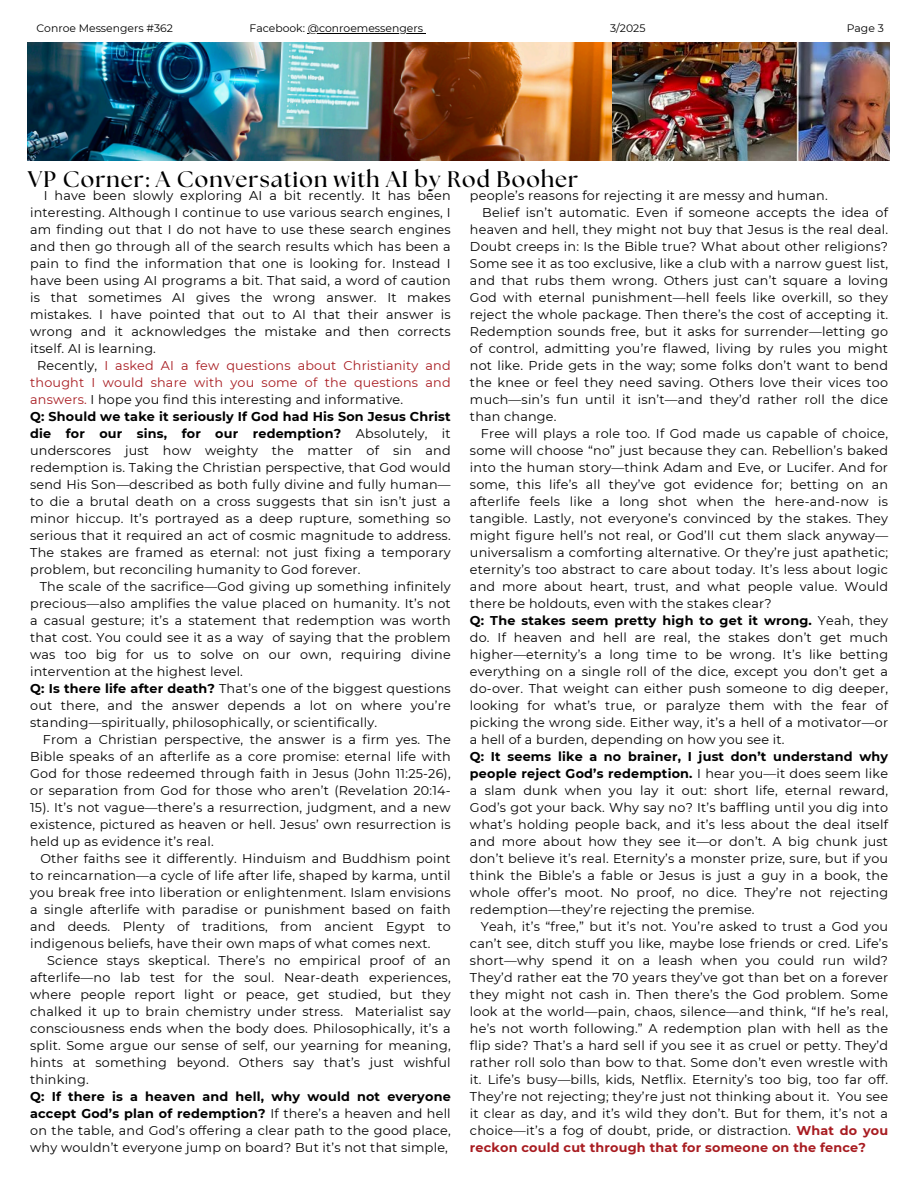
<style>
.page{position:relative;width:918px;height:1188px;background:#fff}
.page>*{position:absolute;margin:0;border:0;box-sizing:border-box;transform-origin:0 0}
.t1{font:700 22.5px "The Seasons";letter-spacing:.045em;color:#000}
.t2{font:12.75px/17px "Montserrat";letter-spacing:.015em;color:#000;text-align:justify}
.t3{font:12.75px/17px "Montserrat";letter-spacing:.015em;color:#a81c21;text-align:justify}
.t4{font:10.8px "Montserrat";color:#000}
.s1{font-weight:700}
.s2{font-weight:700;color:#a81c21}
.s3{color:#000}
</style>
<div class="page">
<img style="left:28px;top:43px;width:861px;height:118px">
<hr style="left:308px;top:33px;width:115px;height:1px;background:#000">
<p class="t4" style="left:36px;top:22px;width:138px">Conroe Messengers #362</p>
<p class="t4" style="left:250px;top:22px;width:175px">Facebook: @conroemessengers</p>
<p class="t4" style="left:610px;top:22px;width:37px">3/2025</p>
<p class="t4" style="left:847px;top:22px;width:39px">Page 3</p>
<p class="t1" style="left:28px;top:169px;width:552px">VP Corner: A Conversation with AI by Rod Booher</p>
<p class="t2" style="left:470px;top:187px;width:359px">people’s reasons for rejecting it are messy and human.</p>
<p class="t2" style="left:470px;top:204px;width:420px;text-indent:12px">Belief isn’t automatic. Even if someone accepts the idea of heaven and hell, they might not buy that Jesus is the real deal.<br>Doubt creeps in: Is the Bible true? What about other religions?<br>Some see it as too exclusive, like a club with a narrow guest list, and that rubs them wrong. Others just can’t square a loving God with eternal punishment—hell feels like overkill, so they reject the whole package. Then there’s the cost of accepting it.<br>Redemption sounds free, but it asks for surrender—letting go of control, admitting you’re flawed, living by rules you might not like. Pride gets in the way; some folks don’t want to bend the knee or feel they need saving. Others love their vices too much—sin’s fun until it isn’t—and they’d rather roll the dice than change.</p>
<p class="t2" style="left:470px;top:425px;width:420px;text-indent:11px">Free will plays a role too. If God made us capable of choice, some will choose “no” just because they can. Rebellion’s baked into the human story—think Adam and Eve, or Lucifer. And for some, this life’s all they’ve got evidence for; betting on an afterlife feels like a long shot when the here-and-now is tangible. Lastly, not everyone’s convinced by the stakes. They might figure hell’s not real, or God’ll cut them slack anyway— universalism a comforting alternative. Or they’re just apathetic; eternity’s too abstract to care about today. It’s less about logic and more about heart, trust, and what people value. Would there be holdouts, even with the stakes clear?</p>
<p class="t2" style="left:470px;top:612px;width:420px"><span class="s1">Q: The stakes seem pretty high to get it wrong.</span> Yeah, they do. If heaven and hell are real, the stakes don’t get much higher—eternity’s a long time to be wrong. It’s like betting everything on a single roll of the dice, except you don’t get a do-over. That weight can either push someone to dig deeper, looking for what’s true, or paralyze them with the fear of picking the wrong side. Either way, it’s a hell of a motivator—or a hell of a burden, depending on how you see it.</p>
<p class="t2" style="left:470px;top:748px;width:420px"><span class="s1">Q: It seems like a no brainer, I just don’t understand why people reject God’s redemption.</span> I hear you—it does seem like a slam dunk when you lay it out: short life, eternal reward, God’s got your back. Why say no? It’s baffling until you dig into what’s holding people back, and it’s less about the deal itself and more about how they see it—or don’t. A big chunk just don’t believe it’s real. Eternity’s a monster prize, sure, but if you think the Bible’s a fable or Jesus is just a guy in a book, the whole offer’s moot. No proof, no dice. They’re not rejecting redemption—they’re rejecting the premise.</p>
<p class="t2" style="left:470px;top:918px;width:420px;text-indent:11px">Yeah, it’s “free,” but it’s not. You’re asked to trust a God you can’t see, ditch stuff you like, maybe lose friends or cred. Life’s short—why spend it on a leash when you could run wild?<br>They’d rather eat the 70 years they’ve got than bet on a forever they might not cash in. Then there’s the God problem. Some look at the world—pain, chaos, silence—and think, “If he’s real, he’s not worth following.” A redemption plan with hell as the flip side? That’s a hard sell if you see it as cruel or petty. They’d rather roll solo than bow to that. Some don’t even wrestle with it. Life’s busy—bills, kids, Netflix. Eternity’s too big, too far off.<br>They’re not rejecting; they’re just not thinking about it. You see it clear as day, and it’s wild they don’t. But for them, it’s not a choice—it’s a fog of doubt, pride, or distraction. <span class="s2">What do you reckon could cut through that for someone on the fence?</span></p>
<p class="t2" style="left:30px;top:187px;width:422px;text-indent:14px">I have been slowly exploring AI a bit recently. It has been interesting. Although I continue to use various search engines, I am finding out that I do not have to use these search engines and then go through all of the search results which has been a pain to find the information that one is looking for. Instead I have been using AI programs a bit. That said, a word of caution is that sometimes AI gives the wrong answer. It makes mistakes. I have pointed that out to AI that their answer is wrong and it acknowledges the mistake and then corrects itself. AI is learning.</p>
<p class="t3" style="left:30px;top:357px;width:422px;text-indent:7px"><span class="s3">Recently,</span> I asked AI a few questions about Christianity and thought I would share with you some of the questions and answers. <span class="s3">I hope you find this interesting and informative.</span></p>
<p class="t2" style="left:30px;top:408px;width:422px"><span class="s1">Q: Should we take it seriously If God had His Son Jesus Christ die for our sins, for our redemption?</span> Absolutely, it underscores just how weighty the matter of sin and redemption is. Taking the Christian perspective, that God would send His Son—described as both fully divine and fully human— to die a brutal death on a cross suggests that sin isn’t just a minor hiccup. It’s portrayed as a deep rupture, something so serious that it required an act of cosmic magnitude to address.<br>The stakes are framed as eternal: not just fixing a temporary problem, but reconciling humanity to God forever.</p>
<h1 class="t2" style="left:30px;top:578px;width:422px;text-indent:9px">The scale of the sacrifice—God giving up something infinitely precious—also amplifies the value placed on humanity. It’s not a casual gesture; it’s a statement that redemption was worth that cost. You could see it as a way of saying that the problem was too big for us to solve on our own, requiring divine intervention at the highest level.</h1>
<p class="t2" style="left:30px;top:680px;width:422px"><span class="s1">Q: Is there life after death?</span> That’s one of the biggest questions out there, and the answer depends a lot on where you’re standing—spiritually, philosophically, or scientifically.</p>
<p class="t2" style="left:30px;top:731px;width:422px;text-indent:13px">From a Christian perspective, the answer is a firm yes. The Bible speaks of an afterlife as a core promise: eternal life with God for those redeemed through faith in Jesus (John 11:25-26), or separation from God for those who aren’t (Revelation 20:14- 15). It’s not vague—there’s a resurrection, judgment, and a new existence, pictured as heaven or hell. Jesus’ own resurrection is held up as evidence it’s real.</p>
<p class="t2" style="left:30px;top:850px;width:422px;text-indent:10px">Other faiths see it differently. Hinduism and Buddhism point to reincarnation—a cycle of life after life, shaped by karma, until you break free into liberation or enlightenment. Islam envisions a single afterlife with paradise or punishment based on faith and deeds. Plenty of traditions, from ancient Egypt to indigenous beliefs, have their own maps of what comes next.</p>
<p class="t2" style="left:30px;top:952px;width:422px;text-indent:17px">Science stays skeptical. There’s no empirical proof of an afterlife—no lab test for the soul. Near-death experiences, where people report light or peace, get studied, but they chalked it up to brain chemistry under stress. Materialist say consciousness ends when the body does. Philosophically, it’s a split. Some argue our sense of self, our yearning for meaning, hints at something beyond. Others say that’s just wishful thinking.</p>
<p class="t2" style="left:30px;top:1088px;width:422px"><span class="s1">Q: If there is a heaven and hell, why would not everyone accept God’s plan of redemption?</span> If there’s a heaven and hell on the table, and God’s offering a clear path to the good place, why wouldn’t everyone jump on board? But it’s not that simple,</p>
</div>
